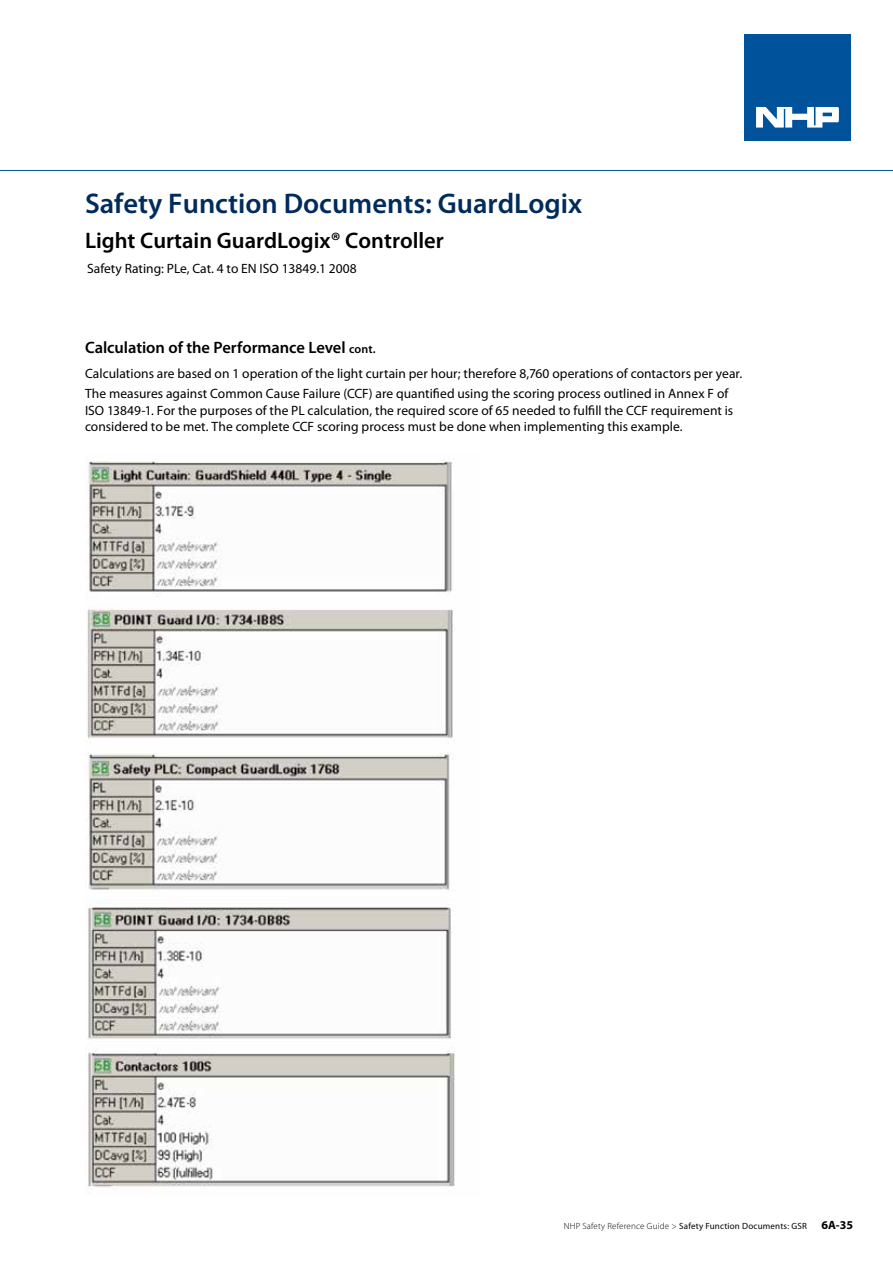
<style>
.page{position:relative;width:893px;height:1263px;background:#fff}
.page>*{position:absolute;margin:0;border:0;box-sizing:border-box;transform-origin:0 0}
.t1{font:600 28.5px "Myriad Pro";color:#002b5c}
.t2{font:600 22.5px "Myriad Pro";color:#000}
.t3{font:600 16.5px "Myriad Pro";color:#000}
.t4{font:13.5px/20.7px "Myriad Pro";color:#000}
.t5{font:9px "Myriad Pro";letter-spacing:.02em;color:#000}
.s1{font-size:12px}
.s2{font-weight:300}
.s3{font-weight:700;font-size:12px}
</style>
<div class="page">
<div style="left:744px;top:34px;width:107px;height:106px;background:#00539b"></div>
<svg style="left:756px;top:107px;width:83px;height:21px"></svg>
<img style="left:85px;top:460px;width:370px;height:727px">
<hr style="left:0;top:170px;width:893px;height:1px;background:#00529c">
<h1 class="t1" style="left:85px;top:185px;width:499px">Safety Function Documents: GuardLogix</h1>
<h2 class="t2" style="left:85px;top:226px;width:360px">Light Curtain GuardLogix® Controller</h2>
<p class="t4" style="left:87px;top:258px;width:271px">Safety Rating: PLe, Cat. 4 to EN ISO 13849.1 2008</p>
<p class="t3" style="left:85px;top:336px;width:292px">Calculation of the Performance Level <span class="s1">cont.</span></p>
<p class="t4" style="left:85px;top:362px;width:659px">Calculations are based on 1 operation of the light curtain per hour; therefore 8,760 operations of contactors per year.<br>The measures against Common Cause Failure (CCF) are quantified using the scoring process outlined in Annex F of</p>
<p class="t4" style="left:85px;top:402px;width:650px;line-height:16.5px">ISO 13849-1. For the purposes of the PL calculation, the required score of 65 needed to fulfill the CCF requirement is considered to be met. The complete CCF scoring process must be done when implementing this example.</p>
<p class="t5" style="left:564px;top:1220px;width:291px"><span class="s2">NHP Safety Reference Guide &gt;</span> Safety Function Documents: GSR <span class="s3">6A-35</span></p>
</div>
